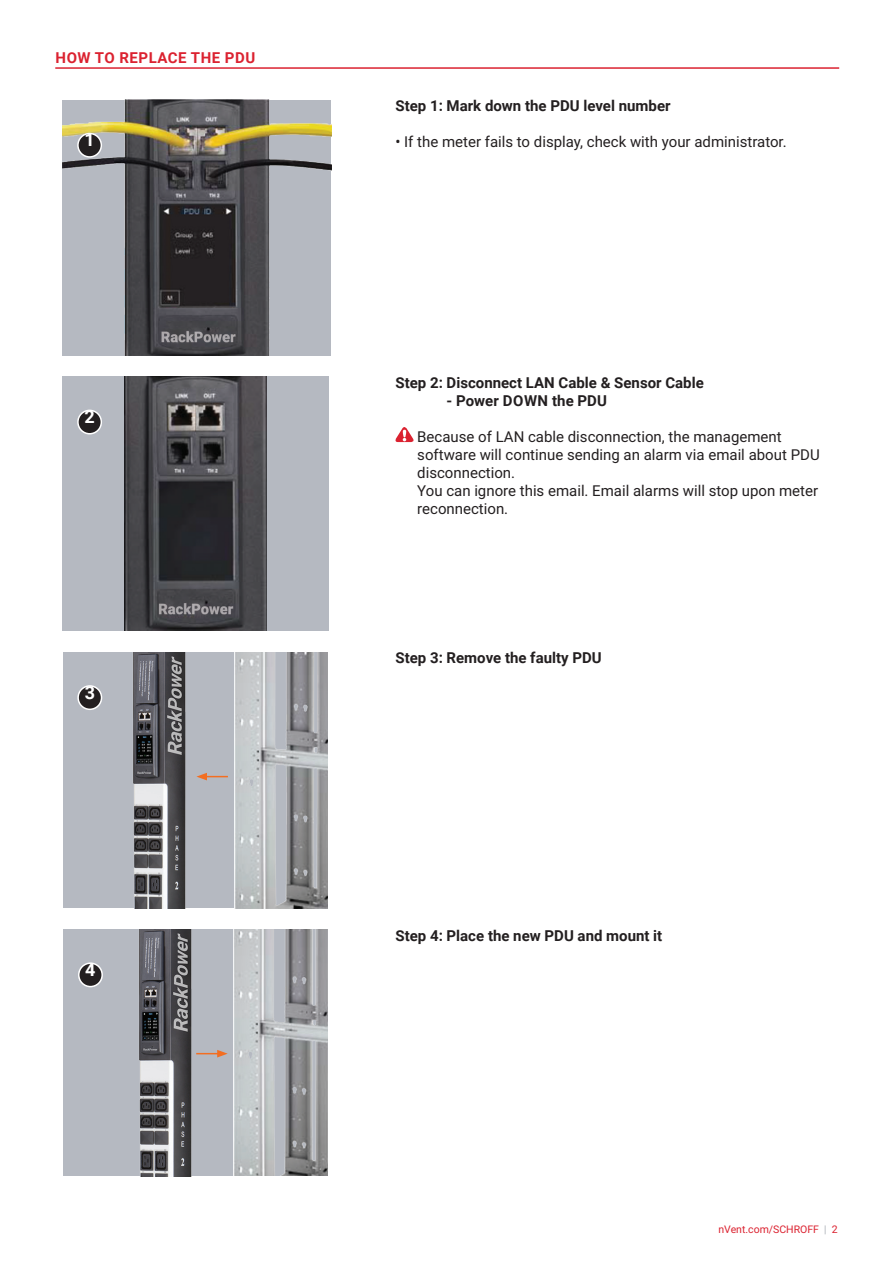
<style>
.page{position:relative;width:893px;height:1263px;background:#fff}
.page>*{position:absolute;margin:0;border:0;box-sizing:border-box;transform-origin:0 0}
.t1{font:700 18px "Roboto";color:#fff}
.t2{font:900 15px/18px "Roboto";color:#231f20}
.t3{font:700 15px "Roboto";color:#231f20}
.t4{font:700 15px "Roboto";letter-spacing:.035em;color:#db2230}
.t5{font:900 10.5px "Roboto";color:#db2230}
.s1{font-weight:300;color:#8f959e}
</style>
<div class="page">
<hr style="left:55px;top:67px;width:784px;height:2px;background:#db2230">
<img style="left:63px;top:100px;width:268px;height:255px">
<div style="left:63px;top:377px;width:266px;height:254px;background:#b5b9c1"></div>
<img style="left:125px;top:377px;width:142px;height:254px">
<svg style="left:395px;top:427px;width:19px;height:15px"></svg>
<div style="left:63px;top:652px;width:264px;height:256px;background:#b5b9c1"></div>
<img style="left:235px;top:652px;width:92px;height:256px">
<div style="left:63px;top:929px;width:264px;height:247px;background:#b5b9c1"></div>
<img style="left:233px;top:929px;width:94px;height:247px">
<div style="left:78px;top:134px;width:23px;height:23px;background:#231f20;border-radius:50%"></div>
<div style="left:77px;top:133px;width:25px;height:25px;border:2px solid #fff;border-radius:50%"></div>
<div style="left:78px;top:410px;width:23px;height:24px;background:#231f20;border-radius:50%"></div>
<div style="left:77px;top:410px;width:25px;height:24px;border:2px solid #fff;border-radius:50%"></div>
<div style="left:79px;top:963px;width:23px;height:23px;background:#231f20;border-radius:50%"></div>
<div style="left:78px;top:962px;width:25px;height:25px;border:2px solid #fff;border-radius:50%"></div>
<div style="left:78px;top:686px;width:24px;height:23px;background:#231f20;border-radius:50%"></div>
<div style="left:77px;top:685px;width:25px;height:25px;border:2px solid #fff;border-radius:50%"></div>
<img style="left:133px;top:652px;width:53px;height:256px">
<svg style="left:196px;top:773px;width:32px;height:7px"></svg>
<img style="left:139px;top:929px;width:53px;height:247px">
<svg style="left:196px;top:1050px;width:32px;height:7px"></svg>
<p class="t4" style="left:56px;top:47px;width:201px">HOW TO REPLACE THE PDU</p>
<p class="t1" style="left:84px;top:127px;width:12px">1</p>
<p class="t1" style="left:84px;top:404px;width:12px">2</p>
<p class="t1" style="left:85px;top:680px;width:12px">3</p>
<p class="t1" style="left:85px;top:957px;width:12px">4</p>
<p class="t3" style="left:395px;top:95px;width:277px">Step 1: Mark down the PDU level number</p>
<p class="t2" style="left:395px;top:132px;width:393px">• If the meter fails to display, check with your administrator.</p>
<p class="t3" style="left:395px;top:372px;width:310px">Step 2: Disconnect LAN Cable &amp; Sensor Cable</p>
<p class="t3" style="left:447px;top:390px;width:79px">- Power Down</p>
<p class="t3" style="left:552px;top:390px;width:56px">the PDU</p>
<p class="t2" style="left:417px;top:427px;width:404px">Because of LAN cable disconnection, the management software will continue sending an alarm via email about PDU disconnection.<br>You can ignore this email. Email alarms will stop upon meter reconnection.</p>
<p class="t3" style="left:395px;top:648px;width:208px">Step 3: Remove the faulty PDU</p>
<p class="t3" style="left:395px;top:925px;width:268px">Step 4: Place the new PDU and mount it</p>
<p class="t5" style="left:718px;top:1222px;width:121px">nVent.com/SCHROFF <span class="s1">|</span> 2</p>
</div>
